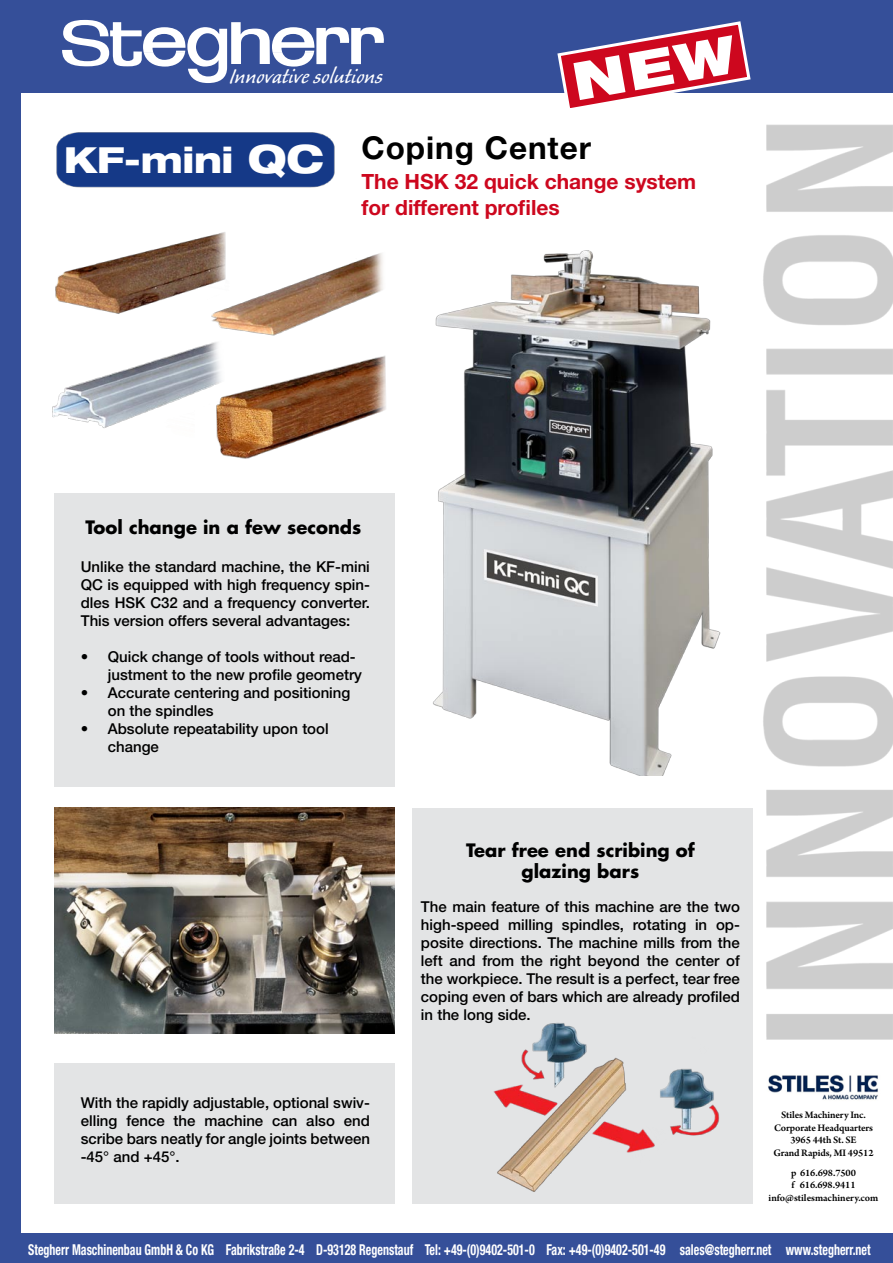
<style>
.page{position:relative;width:893px;height:1263px;background:#354f99}
.page>*{position:absolute;margin:0;border:0;box-sizing:border-box;transform-origin:0 0}
.t1{font:800 expanded 36px "Helvetica Neue LT Std";letter-spacing:-.01em;color:#fff}
.t2{font:700 31.5px "Helvetica Neue LT Std";letter-spacing:.03em;color:#000}
.t3{font:27px "Caliban Std";color:#fff}
.t4{font:700 21px/25.2px "Helvetica Neue LT Std";color:#cd071e}
.t5{font:700 18px/21.6px "Futura Std";color:#000;text-align:center}
.t6{font:500 15px/18px "Helvetica Neue LT Std";color:#000;text-align:justify}
.t7{font:700 condensed 15px "Helvetica Neue LT Std";color:#fff;scale:.8 1}
.t8{font:600 10.5px/12.6px "Arno Pro";letter-spacing:-.01em;color:#000;text-align:center}
.s1{font-size:39px}
</style>
<div class="page">
<div style="left:21px;top:94px;width:872px;height:1139px;background:#fff"></div>
<svg style="left:62px;top:20px;width:322px;height:63px"></svg>
<img style="left:763px;top:124px;width:130px;height:916px">
<div style="left:54px;top:493px;width:340px;height:294px;background:#e3e4e5"></div>
<div style="left:412px;top:808px;width:341px;height:395px;background:#e3e4e5"></div>
<img style="left:56px;top:132px;width:279px;height:56px">
<img style="left:493px;top:1023px;width:227px;height:169px">
<img style="left:54px;top:808px;width:340px;height:225px">
<img style="left:433px;top:250px;width:288px;height:525px">
<img style="left:52px;top:232px;width:334px;height:227px">
<div style="left:54px;top:1063px;width:340px;height:140px;background:#e3e4e5"></div>
<img style="left:768px;top:1074px;width:110px;height:26px">
<svg style="left:556px;top:21px;width:196px;height:87px"></svg>
<h3 class="t3" style="left:230px;top:63px;width:155px">Innovative solutions</h3>
<h1 class="t1" style="left:64px;top:137px;width:262px">KF-mini <span class="s1">QC</span></h1>
<h2 class="t2" style="left:361px;top:128px;width:231px">Coping Center</h2>
<h3 class="t4" style="left:361px;top:169px;width:336px">The HSK 32 quick change system for different profiles</h3>
<p class="t5" style="left:85px;top:516px;width:278px">Tool change in a few seconds</p>
<p class="t6" style="left:81px;top:557px;width:291px">Unlike the standard machine, the KF-mini QC is equipped with high frequency spin&shy;dles HSK C32 and a frequency converter.<br>This version offers several advantages:</p>
<p class="t6" style="left:108px;top:647px;width:256px;text-indent:-27px">• Quick change of tools without read&shy;justment to the new profile geometry</p>
<p class="t6" style="left:108px;top:683px;width:244px;text-indent:-27px">• Accurate centering and positioning on the spindles</p>
<p class="t6" style="left:108px;top:719px;width:222px;text-indent:-27px">• Absolute repeatability upon tool change</p>
<p class="t6" style="left:81px;top:1093px;width:291px">With the rapidly adjustable, optional swiv&shy;elling fence the machine can also end scribe bars neatly for angle joints between -45° and +45°.</p>
<p class="t5" style="left:466px;top:839px;width:230px">Tear free end scribing of glazing bars</p>
<p class="t6" style="left:421px;top:898px;width:320px">The main feature of this machine are the two high-speed milling spindles, rotating in op&shy;posite directions. The machine mills from the left and from the right beyond the center of the workpiece. The result is a perfect, tear free coping even of bars which are already profiled in the long side.</p>
<p class="t8" style="left:773px;top:1109px;width:102px">Stiles Machinery Inc.<br>Corporate Headquarters<br>3965 44th St. SE<br>Grand Rapids, MI 49512</p>
<p class="t8" style="left:769px;top:1167px;width:111px">p 616.698.7500<br>f 616.698.9411 info@stilesmachinery.com</p>
<p class="t7" style="left:28px;top:1240px;width:1054px">Stegherr Maschinenbau GmbH &amp; Co KG Fabrikstraße 2-4 D-93128 Regenstauf Tel: +49-(0)9402-501-0 Fax: +49-(0)9402-501-49 sales@stegherr.net www.stegherr.net</p>
</div>
